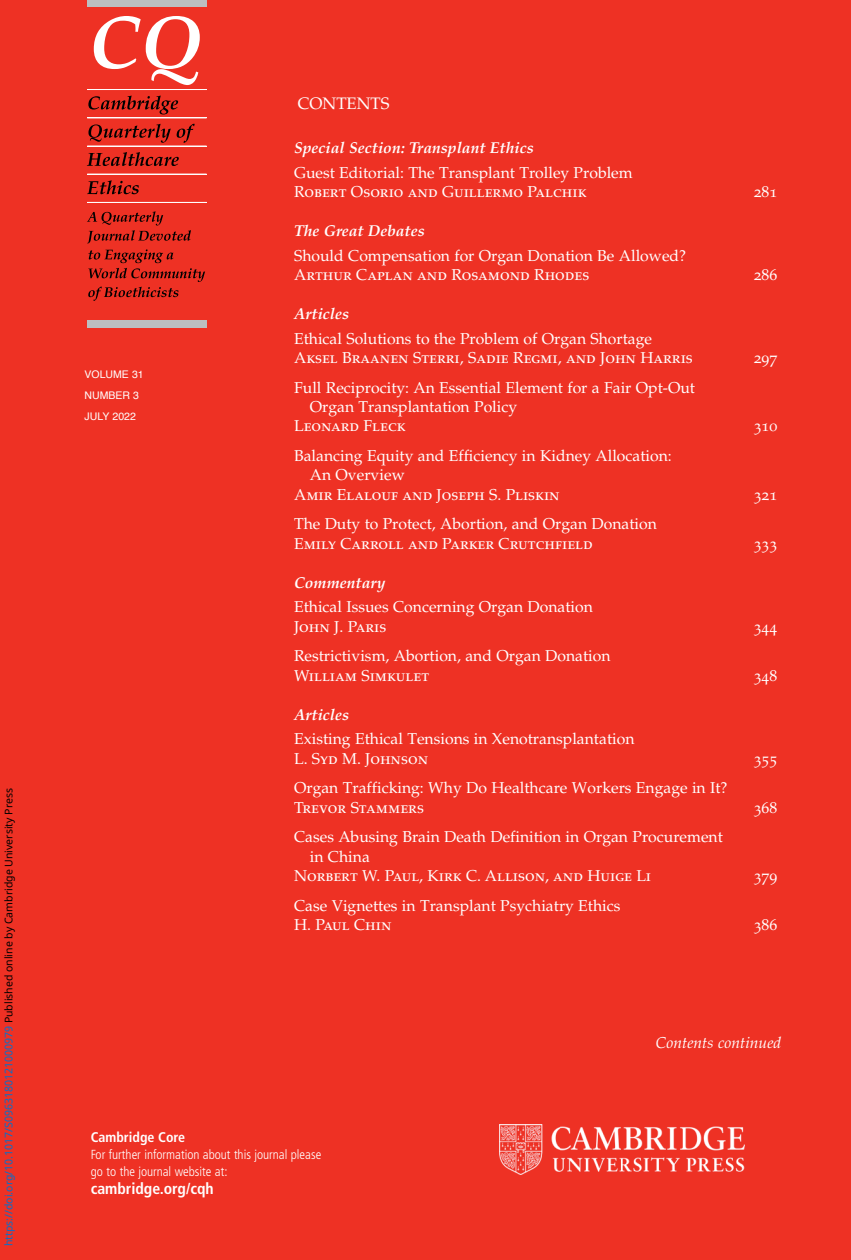
<style>
.page{position:relative;width:851px;height:1260px;background:#fff}
.page>*{position:absolute;margin:0;border:0;box-sizing:border-box;transform-origin:0 0}
.t1{font:16.62px "Palatino";color:#fff}
.t2{font:15.75px/19.2px "Palatino";color:#fff}
.t3{font:15.75px "Palatino SC";color:#fff}
.t4{font:15.75px "Palatino Bold Italic Os F";color:#fff}
.t5{font:15.75px "Palatino Italic Os F";color:#fff}
.t6{font:700 condensed 15.75px "Frutiger LT Std";color:#fff}
.t7{font:700 condensed 14px "Frutiger LT Std";color:#fff}
.t8{font:300 condensed 13.12px/17.3px "Frutiger LT Std";color:#fff}
.t9{font:10.5px "Noto Sans";color:#0172cf}
.t10{font:10.5px/21px "Helvetica";color:#fff}
.s1{color:#000}
</style>
<div class="page">
<div style="left:0;top:0;width:850px;height:1260px;background:#ee3124"></div>
<div style="left:87px;top:321px;width:120px;height:7px;background:#bcbec0"></div>
<div style="left:87px;top:0;width:120px;height:7px;background:#bcbec0"></div>
<svg style="left:87px;top:211px;width:104px;height:32px"></svg>
<svg style="left:88px;top:249px;width:117px;height:52px"></svg>
<svg style="left:94px;top:16px;width:106px;height:69px"></svg>
<hr style="left:87px;top:89px;width:119px;height:1px;background:#fff">
<hr style="left:87px;top:118px;width:119px;height:1px;background:#fff">
<hr style="left:87px;top:146px;width:119px;height:1px;background:#fff">
<hr style="left:87px;top:174px;width:119px;height:1px;background:#fff">
<hr style="left:87px;top:202px;width:119px;height:1px;background:#fff">
<svg style="left:88px;top:96px;width:90px;height:18px"></svg>
<svg style="left:88px;top:124px;width:83px;height:19px"></svg>
<svg style="left:177px;top:124px;width:18px;height:19px"></svg>
<svg style="left:87px;top:152px;width:92px;height:14px"></svg>
<svg style="left:87px;top:180px;width:52px;height:14px"></svg>
<img style="left:499px;top:1124px;width:245px;height:50px">
<p class="t9" style="left:1px;top:1246px;width:460px;rotate:-90deg">https://doi.org/10.1017/S0963180121000979 <span class="s1">Published online by Cambridge University Press</span></p>
<p class="t10" style="left:85px;top:364px;width:61px">VOLUME 31<br>NUMBER 3<br>JULY 2022</p>
<p class="t1" style="left:298px;top:94px;width:93px">CONTENTS</p>
<p class="t4" style="left:294px;top:139px;width:241px">Special Section: Transplant Ethics</p>
<p class="t2" style="left:294px;top:163px;width:340px">Guest Editorial: The Transplant Trolley Problem</p>
<p class="t3" style="left:294px;top:183px;width:294px">Robert Osorio and Guillermo Palchik</p>
<p class="t3" style="left:753px;top:183px;width:25px">281</p>
<p class="t4" style="left:294px;top:222px;width:132px">The Great Debates</p>
<p class="t2" style="left:294px;top:246px;width:393px">Should Compensation for Organ Donation Be Allowed?</p>
<p class="t3" style="left:294px;top:266px;width:297px">Arthur Caplan and Rosamond Rhodes</p>
<p class="t3" style="left:753px;top:266px;width:25px">286</p>
<p class="t4" style="left:294px;top:305px;width:57px">Articles</p>
<p class="t2" style="left:294px;top:329px;width:359px">Ethical Solutions to the Problem of Organ Shortage</p>
<p class="t3" style="left:294px;top:349px;width:400px">Aksel Braanen Sterri, Sadie Regmi, and John Harris</p>
<p class="t3" style="left:753px;top:349px;width:25px">297</p>
<p class="t2" style="left:310px;top:378px;width:387px;text-indent:-16px">Full Reciprocity: An Essential Element for a Fair Opt-Out<br>Organ Transplantation Policy</p>
<p class="t3" style="left:294px;top:417px;width:113px">Leonard Fleck</p>
<p class="t3" style="left:753px;top:417px;width:25px">310</p>
<p class="t2" style="left:310px;top:447px;width:363px;text-indent:-16px">Balancing Equity and Efficiency in Kidney Allocation:<br>An Overview</p>
<p class="t3" style="left:294px;top:485px;width:267px">Amir Elalouf and Joseph S. Pliskin</p>
<p class="t3" style="left:753px;top:485px;width:25px">321</p>
<p class="t2" style="left:294px;top:515px;width:364px">The Duty to Protect, Abortion, and Organ Donation</p>
<p class="t3" style="left:294px;top:534px;width:300px">Emily Carroll and Parker Crutchfield</p>
<p class="t3" style="left:753px;top:534px;width:25px">333</p>
<p class="t4" style="left:294px;top:573px;width:93px">Commentary</p>
<p class="t2" style="left:294px;top:598px;width:300px">Ethical Issues Concerning Organ Donation</p>
<p class="t3" style="left:294px;top:617px;width:94px">John J. Paris</p>
<p class="t3" style="left:753px;top:617px;width:25px">344</p>
<p class="t2" style="left:294px;top:647px;width:318px">Restrictivism, Abortion, and Organ Donation</p>
<p class="t3" style="left:294px;top:666px;width:137px">William Simkulet</p>
<p class="t3" style="left:753px;top:666px;width:25px">348</p>
<p class="t4" style="left:294px;top:705px;width:57px">Articles</p>
<p class="t2" style="left:294px;top:730px;width:342px">Existing Ethical Tensions in Xenotransplantation</p>
<p class="t3" style="left:294px;top:749px;width:136px">L. Syd M. Johnson</p>
<p class="t3" style="left:753px;top:749px;width:25px">355</p>
<p class="t2" style="left:294px;top:779px;width:435px">Organ Trafficking: Why Do Healthcare Workers Engage in It?</p>
<p class="t3" style="left:294px;top:798px;width:131px">Trevor Stammers</p>
<p class="t3" style="left:753px;top:798px;width:25px">368</p>
<p class="t2" style="left:310px;top:828px;width:414px;text-indent:-16px">Cases Abusing Brain Death Definition in Organ Procurement in China</p>
<p class="t3" style="left:294px;top:866px;width:358px">Norbert W. Paul, Kirk C. Allison, and Huige Li</p>
<p class="t3" style="left:753px;top:866px;width:25px">379</p>
<p class="t2" style="left:294px;top:896px;width:328px">Case Vignettes in Transplant Psychiatry Ethics</p>
<p class="t3" style="left:294px;top:915px;width:99px">H. Paul Chin</p>
<p class="t3" style="left:753px;top:915px;width:25px">386</p>
<p class="t5" style="left:656px;top:1034px;width:127px">Contents continued</p>
<p class="t7" style="left:91px;top:1128px;width:96px">Cambridge Core</p>
<p class="t8" style="left:91px;top:1146px;width:232px">For further information about this journal please go to the journal website at:</p>
<p class="t6" style="left:91px;top:1179px;width:124px">cambridge.org/cqh</p>
</div>
